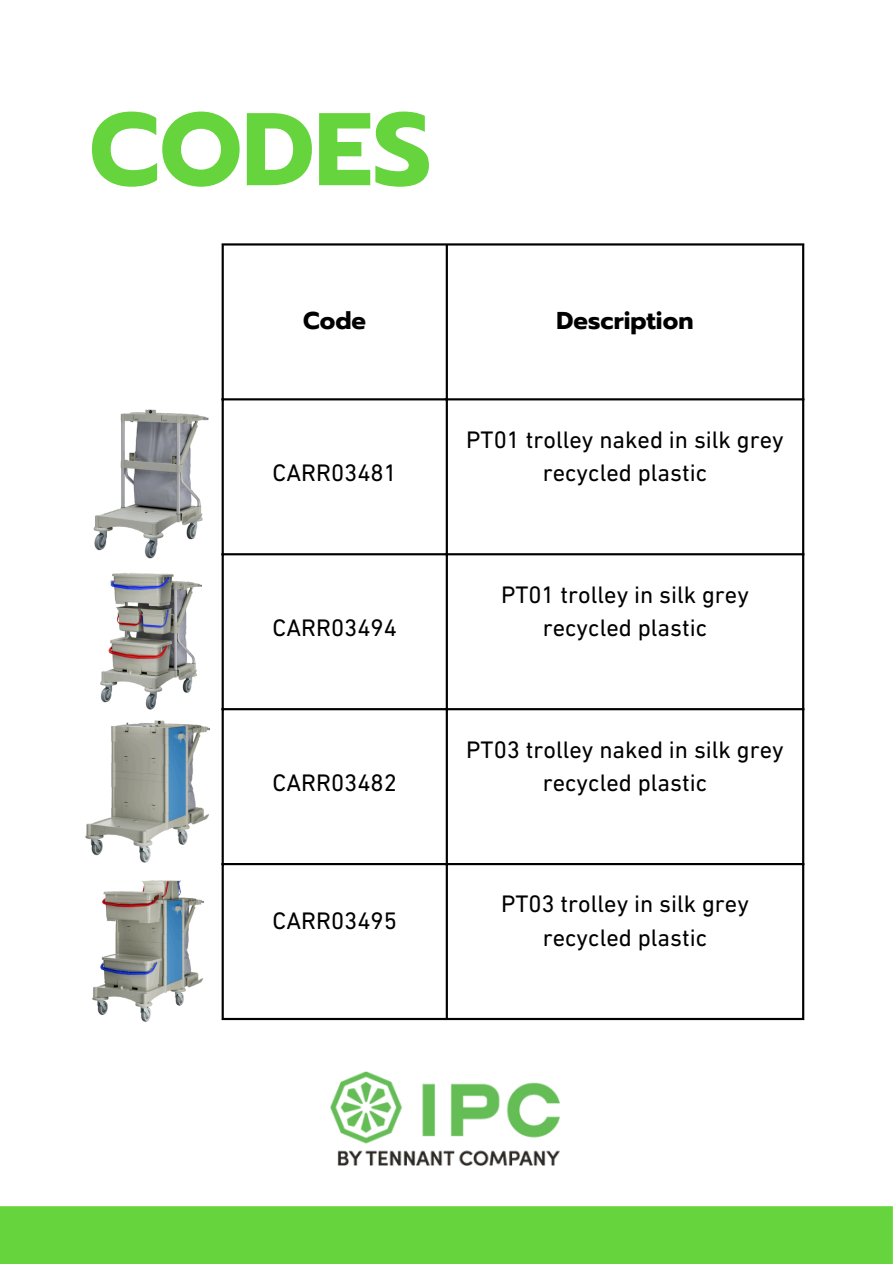
<style>
.page{position:relative;width:894px;height:1264px;background:#fff}
.page>*{position:absolute;margin:0;border:0;box-sizing:border-box;transform-origin:0 0}
.t1{font:700 103.05px "Prompt";color:#66d43d}
.t2{font:24.3px/33.8px "DIN Next LT Pro";color:#000;text-align:center}
.t3{font:700 24.3px "Prompt";color:#000}
</style>
<div class="page">
<hr style="left:221px;top:245px;width:3px;height:772px;background:#000">
<hr style="left:445px;top:245px;width:3px;height:772px;background:#000">
<hr style="left:801px;top:245px;width:3px;height:772px;background:#000">
<hr style="left:221px;top:243px;width:583px;height:2px;background:#000">
<hr style="left:221px;top:398px;width:583px;height:2px;background:#000">
<hr style="left:221px;top:553px;width:583px;height:2px;background:#000">
<hr style="left:221px;top:708px;width:583px;height:2px;background:#000">
<hr style="left:221px;top:863px;width:583px;height:2px;background:#000">
<hr style="left:221px;top:1017px;width:583px;height:3px;background:#000">
<img style="left:331px;top:1071px;width:228px;height:94px">
<div style="left:0;top:1206px;width:892px;height:57px;background:#66d43d"></div>
<img style="left:92px;top:880px;width:112px;height:142px">
<img style="left:85px;top:720px;width:125px;height:143px">
<img style="left:100px;top:573px;width:101px;height:137px">
<img style="left:93px;top:409px;width:116px;height:150px">
<p class="t1" style="left:89px;top:73px;width:343px">CODES</p>
<h1 class="t3" style="left:303px;top:302px;width:64px">Code</h1>
<p class="t3" style="left:556px;top:302px;width:138px">Description</p>
<p class="t2" style="left:272px;top:458px;width:126px">CARR03481</p>
<p class="t2" style="left:272px;top:613px;width:126px">CARR03494</p>
<p class="t2" style="left:272px;top:768px;width:126px">CARR03482</p>
<p class="t2" style="left:272px;top:906px;width:126px">CARR03495</p>
<p class="t2" style="left:466px;top:425px;width:319px">PT01 trolley naked in silk grey recycled plastic</p>
<p class="t2" style="left:501px;top:579px;width:249px">PT01 trolley in silk grey recycled plastic</p>
<p class="t2" style="left:466px;top:734px;width:319px">PT03 trolley naked in silk grey recycled plastic</p>
<p class="t2" style="left:501px;top:889px;width:249px">PT03 trolley in silk grey recycled plastic</p>
</div>
